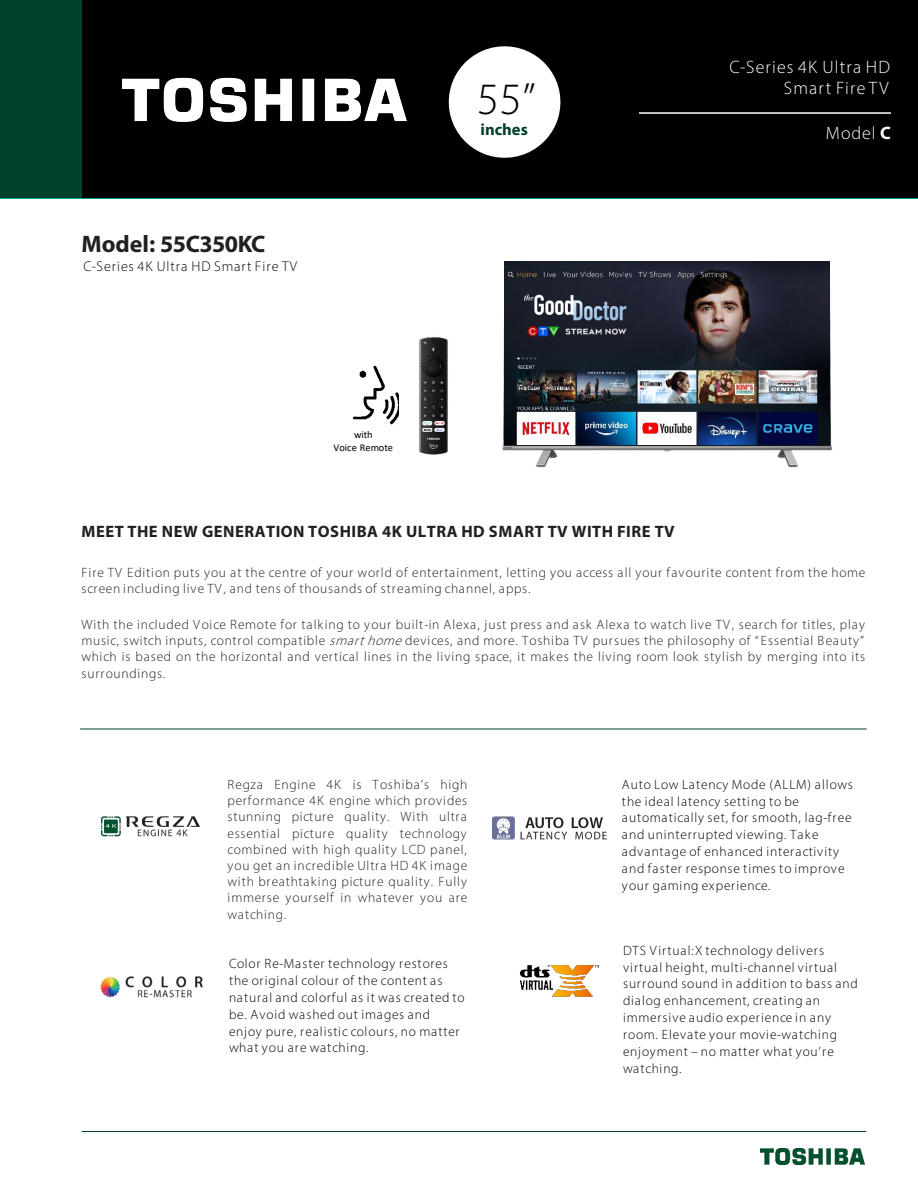
<style>
.page{position:relative;width:918px;height:1188px;background:#fff}
.page>*{position:absolute;margin:0;border:0;box-sizing:border-box;transform-origin:0 0}
.t1{font:300 45px "Myriad Pro";color:#000}
.t2{font:300 27px "Myriad Pro";color:#000}
.t3{font:700 24px "Myriad Pro";letter-spacing:-.02em;color:#231f20}
.t4{font:300 18px/21.6px "Myriad Pro";letter-spacing:.06em;color:#fff;text-align:right}
.t5{font:700 16.5px "Myriad Pro";letter-spacing:.03em;color:#231f20}
.t6{font:700 16.5px "Myriad Pro";color:#004129}
.t7{font:300 14.25px "Myriad Pro";letter-spacing:.07em;color:#000}
.t8{font:300 13.5px/16.2px "Myriad Pro";letter-spacing:.055em;color:#231f20;text-align:justify}
.t9{font:300 13.5px/16.8px "Myriad Pro";letter-spacing:.055em;color:#000}
.t10{font:10.5px/12.6px "Calibri";color:#000;text-align:center}
.s1{font-weight:700}
.s2{font-style:italic}
</style>
<div class="page">
<img style="left:352px;top:365px;width:47px;height:60px">
<img style="left:419px;top:336px;width:29px;height:119px">
<img style="left:459px;top:198px;width:427px;height:270px">
<img style="left:505px;top:261px;width:325px;height:183px">
<hr style="left:80px;top:729px;width:787px;height:1px;background:#004129">
<hr style="left:82px;top:1131px;width:784px;height:1px;background:#004129">
<div style="left:0;top:0;width:918px;height:198px;background:#000"></div>
<hr style="left:639px;top:112px;width:252px;height:2px;background:#fff">
<img style="left:122px;top:77px;width:285px;height:45px">
<svg style="left:449px;top:46px;width:111px;height:112px"></svg>
<div style="left:0;top:0;width:82px;height:198px;background:#004129"></div>
<img style="left:760px;top:1149px;width:105px;height:15px">
<img style="left:520px;top:965px;width:79px;height:32px">
<img style="left:100px;top:976px;width:103px;height:22px">
<img style="left:101px;top:816px;width:98px;height:21px">
<img style="left:493px;top:816px;width:114px;height:24px">
<p class="t3" style="left:81px;top:228px;width:186px">Model: 55C350KC</p>
<p class="t7" style="left:83px;top:258px;width:215px">C-Series 4K Ultra HD Smart Fire TV</p>
<p class="t10" style="left:333px;top:428px;width:61px">with<br>Voice Remote</p>
<p class="t2" style="left:492px;top:74px;width:9px">”</p>
<p class="t6" style="left:481px;top:119px;width:49px">inches</p>
<p class="t1" style="left:477px;top:72px;width:60px">55”</p>
<p class="t4" style="left:729px;top:56px;width:162px">C-Series 4K Ultra HD<br>Smart Fire TV</p>
<p class="t4" style="left:826px;top:122px;width:67px">Model <span class="s1">C</span></p>
<p class="t5" style="left:81px;top:521px;width:595px">MEET THE NEW GENERATION TOSHIBA 4K ULTRA HD SMART TV WITH FIRE TV</p>
<p class="t8" style="left:81px;top:565px;width:785px">Fire TV Edition puts you at the centre of your world of entertainment, letting you access all your favourite content from the home screen including live TV, and tens of thousands of streaming channel, apps.</p>
<p class="t8" style="left:81px;top:616px;width:785px">With the included Voice Remote for talking to your built-in Alexa, just press and ask Alexa to watch live TV, search for titles, play music, switch inputs, control compatible <span class="s2">smarthome</span>devices, and more. Toshiba TV pursues the philosophy of “Essential Beauty” which is based on the horizontal and vertical lines in the living space, it makes the living room look stylish by merging into its surroundings.</p>
<p class="t8" style="left:228px;top:776px;width:241px">Regza Engine 4K is Toshiba’s high performance 4K engine which provides stunning picture quality. With ultra essential picture quality technology combined with high quality LCD panel, you get an incredible Ultra HD 4K image with breathtaking picture quality. Fully immerse yourself in whatever you are watching.</p>
<p class="t9" style="left:229px;top:955px;width:237px">Color Re-Master technology restores the original colour of the content as natural and colorful as it was created to be. Avoid washed out images and enjoy pure, realistic colours, no matter what you are watching.</p>
<p class="t9" style="left:622px;top:776px;width:232px">Auto Low Latency Mode (ALLM) allows the ideal latency setting to be automatically set, for smooth, lag-free and uninterrupted viewing. Take advantage of enhanced interactivity and faster response times to improve your gaming experience.</p>
<p class="t9" style="left:623px;top:942px;width:236px">DTS Virtual:X technology delivers virtual height, multi-channel virtual surround sound in addition to bass and dialog enhancement, creating an immersive audio experience in any room. Elevate your movie-watching enjoyment – no matter what you’re watching.</p>
</div>
